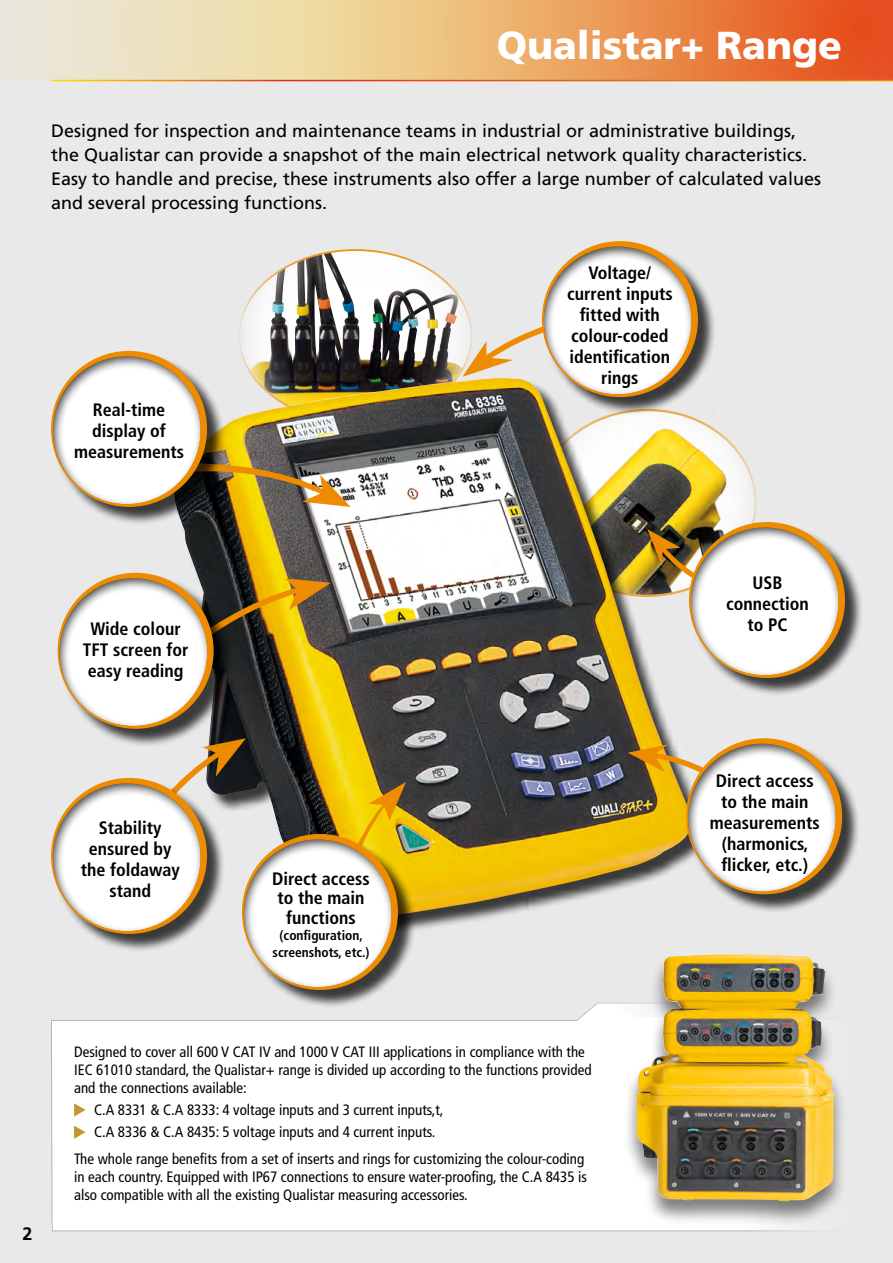
<style>
.page{position:relative;width:893px;height:1263px;background:#e9e9ea}
.page>*{position:absolute;margin:0;border:0;box-sizing:border-box;transform-origin:0 0}
.t1{font:900 39px "Frutiger LT Std";color:#fff}
.t2{font:18px/24px "Frutiger LT Std";color:#000}
.t3{font:700 condensed 18px/21px "Frutiger LT Std";color:#000;text-align:center}
.t4{font:700 18px "Frutiger LT Std";color:#000}
.t5{font:condensed 15px/18px "Frutiger LT Std";color:#000}
.t6{font:700 condensed 13.5px/16.5px "Frutiger LT Std";color:#000;text-align:center}
</style>
<div class="page">
<svg style="left:0;top:0;width:893px;height:81px;background:#ebb17d"></svg>
<hr style="left:51px;top:80px;width:842px;height:1px;background:#fff">
<img style="left:710px;top:426px;width:44px;height:89px">
<img style="left:250px;top:253px;width:213px;height:125px">
<div style="left:176px;top:380px;width:534px;height:560px;background:#000;opacity:.75"></div>
<img style="left:176px;top:378px;width:520px;height:543px">
<svg style="left:628px;top:744px;width:45px;height:90px;background:#b18b18"></svg>
<svg style="left:320px;top:782px;width:86px;height:54px;background:#d1a90b"></svg>
<svg style="left:176px;top:738px;width:70px;height:173px"></svg>
<img style="left:226px;top:449px;width:125px;height:58px">
<svg style="left:233px;top:578px;width:98px;height:133px;background:#87701b"></svg>
<svg style="left:462px;top:303px;width:67px;height:74px"></svg>
<svg style="left:647px;top:529px;width:29px;height:80px"></svg>
<div style="left:53px;top:353px;width:173px;height:173px;background:#000;opacity:.75"></div>
<div style="left:38px;top:344px;width:176px;height:160px;background:#000;opacity:.75"></div>
<div style="left:691px;top:524px;width:173px;height:173px;background:#000;opacity:.75"></div>
<div style="left:676px;top:515px;width:175px;height:160px;background:#000;opacity:.75"></div>
<div style="left:688px;top:740px;width:173px;height:173px;background:#000;opacity:.75"></div>
<div style="left:673px;top:731px;width:176px;height:161px;background:#000;opacity:.75"></div>
<div style="left:244px;top:836px;width:173px;height:173px;background:#000;opacity:.75"></div>
<div style="left:229px;top:827px;width:175px;height:160px;background:#000;opacity:.75"></div>
<div style="left:53px;top:780px;width:173px;height:173px;background:#000;opacity:.75"></div>
<div style="left:38px;top:771px;width:176px;height:160px;background:#000;opacity:.75"></div>
<div style="left:544px;top:243px;width:173px;height:173px;background:#000;opacity:.75"></div>
<div style="left:529px;top:234px;width:175px;height:161px;background:#000;opacity:.75"></div>
<div style="left:59px;top:574px;width:174px;height:174px;background:#000;opacity:.75"></div>
<div style="left:45px;top:566px;width:175px;height:160px;background:#000;opacity:.75"></div>
<svg style="left:51px;top:1002px;width:744px;height:229px;background:#fcfcfc"></svg>
<div style="left:622px;top:953px;width:226px;height:275px;background:#000;opacity:.5"></div>
<img style="left:636px;top:954px;width:198px;height:247px">
<svg style="left:74px;top:1103px;width:12px;height:13px"></svg>
<svg style="left:74px;top:1125px;width:12px;height:14px"></svg>
<h1 class="t1" style="left:497px;top:22px;width:347px">Qualistar+ Range</h1>
<p class="t2" style="left:51px;top:119px;width:771px">Designed for inspection and maintenance teams in industrial or administrative buildings, the Qualistar can provide a snapshot of the main electrical network quality characteristics.<br>Easy to handle and precise, these instruments also offer a large number of calculated values and several processing functions.</p>
<p class="t3" style="left:74px;top:399px;width:111px">Real-time display of measurements</p>
<p class="t3" style="left:567px;top:262px;width:107px">Voltage/ current inputs fitted with colour-coded identification rings</p>
<p class="t3" style="left:83px;top:618px;width:107px">Wide colour<br>TFT screen for easy reading</p>
<p class="t4" style="left:23px;top:1223px;width:12px">2</p>
<p class="t3" style="left:81px;top:817px;width:101px">Stability ensured by the foldaway stand</p>
<p class="t3" style="left:272px;top:869px;width:99px;line-height:19.5px">Direct access to the main functions</p>
<p class="t6" style="left:273px;top:927px;width:98px">(configuration, screenshots, etc.)</p>
<p class="t5" style="left:74px;top:1043px;width:519px">Designed to cover all 600 V CAT IV and 1000 V CAT III applications in compliance with the<br>IEC 61010 standard, the Qualistar+ range is divided up according to the functions provided and the connections available:</p>
<p class="t5" style="left:94px;top:1099px;width:351px;line-height:22.2px">C.A 8331 &amp; C.A 8333: 4 voltage inputs and 3 current inputs,t,<br>C.A 8336 &amp; C.A 8435: 5 voltage inputs and 4 current inputs.</p>
<p class="t5" style="left:74px;top:1150px;width:514px">The whole range benefits from a set of inserts and rings for customizing the colour-coding in each country. Equipped with IP67 connections to ensure water-proofing, the C.A 8435 is also compatible with all the existing Qualistar measuring accessories.</p>
<p class="t3" style="left:726px;top:572px;width:84px">USB connection to PC</p>
<p class="t3" style="left:710px;top:770px;width:111px">Direct access to the main measurements (harmonics, flicker, etc.)</p>
</div>
